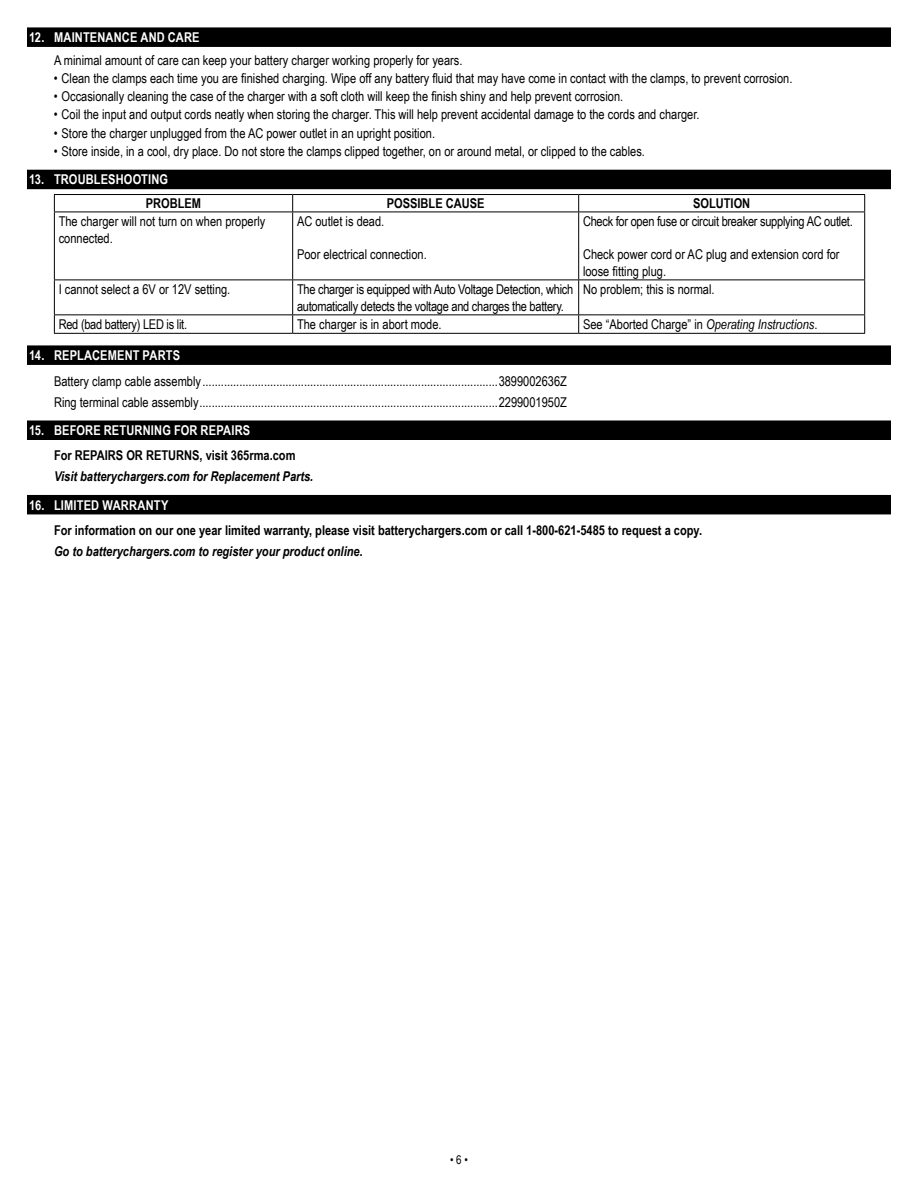
<style>
.page{position:relative;width:918px;height:1188px;background:#fff}
.page>*{position:absolute;margin:0;border:0;box-sizing:border-box;transform-origin:0 0}
.t1{font:13.5px/16.5px "Arial Narrow";color:#000}
.t2{font:13.5px/16.5px "Arial Narrow";letter-spacing:-.02em;color:#000}
.t3{font:700 13.5px "Arial Narrow";color:#000}
.t4{font:700 13.5px "Arial Narrow";letter-spacing:.01em;color:#fff}
.t5{font:italic 700 13.5px "Arial Narrow";color:#000}
.t6{font:12px "Arial Narrow";color:#000}
.s1{font-style:italic}
</style>
<div class="page">
<div style="left:27px;top:27px;width:864px;height:20px;background:#000"></div>
<div style="left:27px;top:170px;width:864px;height:19px;background:#000"></div>
<div style="left:27px;top:345px;width:864px;height:20px;background:#000"></div>
<hr style="left:54px;top:194px;width:239px;height:1px;background:#000">
<svg style="left:54px;top:195px;width:1px;height:17px"></svg>
<hr style="left:293px;top:194px;width:286px;height:1px;background:#000">
<svg style="left:292px;top:195px;width:1px;height:17px"></svg>
<hr style="left:579px;top:194px;width:286px;height:1px;background:#000">
<svg style="left:578px;top:195px;width:1px;height:17px"></svg>
<svg style="left:864px;top:195px;width:1px;height:17px"></svg>
<hr style="left:54px;top:212px;width:239px;height:1px;background:#000">
<hr style="left:293px;top:212px;width:286px;height:1px;background:#000">
<hr style="left:579px;top:212px;width:286px;height:1px;background:#000">
<hr style="left:54px;top:280px;width:1px;height:34px;background:#000">
<hr style="left:292px;top:280px;width:1px;height:34px;background:#000">
<hr style="left:578px;top:280px;width:1px;height:34px;background:#000">
<hr style="left:864px;top:280px;width:1px;height:34px;background:#000">
<hr style="left:54px;top:314px;width:239px;height:1px;background:#000">
<svg style="left:54px;top:315px;width:1px;height:18px"></svg>
<hr style="left:293px;top:314px;width:286px;height:1px;background:#000">
<svg style="left:292px;top:315px;width:1px;height:18px"></svg>
<hr style="left:579px;top:314px;width:286px;height:1px;background:#000">
<svg style="left:578px;top:315px;width:1px;height:18px"></svg>
<svg style="left:864px;top:315px;width:1px;height:18px"></svg>
<hr style="left:54px;top:333px;width:239px;height:1px;background:#000">
<hr style="left:293px;top:333px;width:286px;height:1px;background:#000">
<hr style="left:579px;top:333px;width:286px;height:1px;background:#000">
<hr style="left:54px;top:212px;width:1px;height:68px;background:#000">
<hr style="left:292px;top:212px;width:1px;height:68px;background:#000">
<hr style="left:578px;top:212px;width:1px;height:68px;background:#000">
<hr style="left:864px;top:212px;width:1px;height:68px;background:#000">
<hr style="left:54px;top:280px;width:239px;height:1px;background:#000">
<hr style="left:293px;top:280px;width:286px;height:1px;background:#000">
<hr style="left:579px;top:280px;width:286px;height:1px;background:#000">
<div style="left:27px;top:420px;width:864px;height:20px;background:#000"></div>
<div style="left:27px;top:495px;width:864px;height:19px;background:#000"></div>
<p class="t4" style="left:29px;top:27px;width:172px">12. MAINTENANCE AND CARE</p>
<p class="t1" style="left:54px;top:51px;width:410px">A minimal amount of care can keep your battery charger working properly for years.</p>
<p class="t1" style="left:54px;top:69px;width:740px">• Clean the clamps each time you are finished charging. Wipe off any battery fluid that may have come in contact with the clamps, to prevent corrosion.</p>
<p class="t1" style="left:54px;top:88px;width:571px">• Occasionally cleaning the case of the charger with a soft cloth will keep the finish shiny and help prevent corrosion.</p>
<p class="t1" style="left:54px;top:106px;width:647px">• Coil the input and output cords neatly when storing the charger. This will help prevent accidental damage to the cords and charger.</p>
<p class="t1" style="left:54px;top:124px;width:383px">• Store the charger unplugged from the AC power outlet in an upright position.</p>
<p class="t1" style="left:54px;top:142px;width:593px">• Store inside, in a cool, dry place. Do not store the clamps clipped together, on or around metal, or clipped to the cables.</p>
<p class="t4" style="left:29px;top:169px;width:141px">13. TROUBLESHOOTING</p>
<p class="t3" style="left:146px;top:193px;width:57px">PROBLEM</p>
<p class="t3" style="left:387px;top:193px;width:99px">POSSIBLE CAUSE</p>
<p class="t3" style="left:693px;top:193px;width:59px">SOLUTION</p>
<p class="t1" style="left:59px;top:213px;width:208px">The charger will not turn on when properly connected.</p>
<p class="t1" style="left:297px;top:213px;width:89px">AC outlet is dead.</p>
<p class="t1" style="left:297px;top:246px;width:131px">Poor electrical connection.</p>
<p class="t2" style="left:583px;top:213px;width:271px">Check for open fuse or circuit breaker supplying AC outlet.</p>
<p class="t1" style="left:583px;top:246px;width:258px">Check power cord or AC plug and extension cord for loose fitting plug.</p>
<p class="t1" style="left:59px;top:281px;width:173px">I cannot select a 6V or 12V setting.</p>
<p class="t2" style="left:297px;top:281px;width:278px">The charger is equipped with Auto Voltage Detection, which automatically detects the voltage and charges the battery.</p>
<p class="t1" style="left:583px;top:281px;width:133px">No problem; this is normal.</p>
<p class="t2" style="left:59px;top:315px;width:130px">Red (bad battery) LED is lit.</p>
<p class="t1" style="left:297px;top:315px;width:146px">The charger is in abort mode.</p>
<p class="t1" style="left:583px;top:315px;width:236px">See “Aborted Charge” in <span class="s1">Operating Instructions</span>.</p>
<p class="t4" style="left:29px;top:345px;width:152px">14. REPLACEMENT PARTS</p>
<p class="t1" style="left:54px;top:370px;width:515px;line-height:21.1px">Battery clamp cable assembly................................................................................................3899002636Z<br>Ring terminal cable assembly.................................................................................................2299001950Z</p>
<p class="t4" style="left:29px;top:420px;width:223px">15. BEFORE RETURNING FOR REPAIRS</p>
<p class="t3" style="left:54px;top:445px;width:243px">For REPAIRS OR RETURNS, visit 365rma.com</p>
<p class="t5" style="left:54px;top:466px;width:261px">Visit batterychargers.com for Replacement Parts.</p>
<p class="t4" style="left:29px;top:495px;width:141px">16. LIMITED WARRANTY</p>
<p class="t3" style="left:54px;top:520px;width:650px">For information on our one year limited warranty, please visit batterychargers.com or call 1-800-621-5485 to request a copy.</p>
<p class="t5" style="left:54px;top:541px;width:310px">Go to batterychargers.com to register your product online.</p>
<p class="t6" style="left:450px;top:1151px;width:19px">• 6 •</p>
</div>
